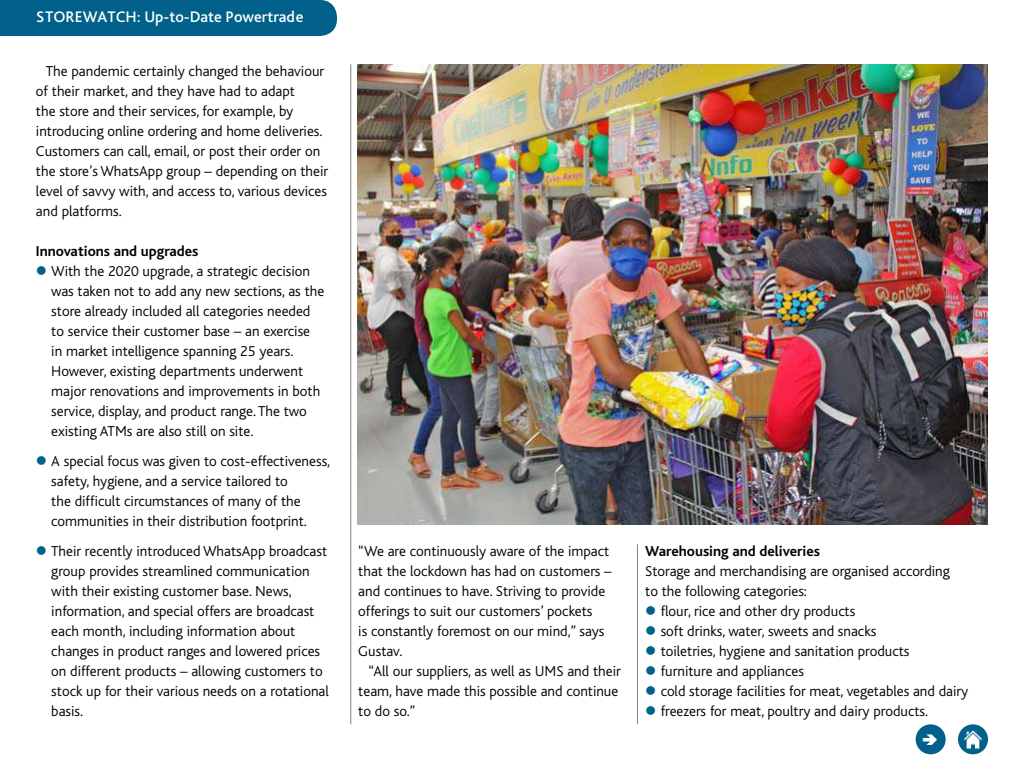
<style>
.page{position:relative;width:1024px;height:768px;background:#fff}
.page>*{position:absolute;margin:0;border:0;box-sizing:border-box;transform-origin:0 0}
.t1{font:500 16px "Bliss Pro";color:#fff}
.t2{font:300 15px/20px "Bliss";color:#000}
.t3{font:700 15px "Bliss";color:#000}
.s1{color:#02618a}
</style>
<div class="page">
<div style="left:0;top:0;width:337px;height:36px;background:#02618a"></div>
<hr style="left:351px;top:64px;width:1px;height:660px;background:#808285">
<div style="left:916px;top:724px;width:30px;height:30px;background:#02618a;border-radius:50%"></div>
<div style="left:958px;top:724px;width:30px;height:30px;background:#02618a;border-radius:50%"></div>
<img style="left:964px;top:730px;width:18px;height:18px">
<hr style="left:637px;top:544px;width:1px;height:180px;background:#808285">
<img style="left:358px;top:65px;width:630px;height:459px">
<p class="t1" style="left:36px;top:6px;width:269px">STOREWATCH: Up-to-Date Powertrade</p>
<p class="t2" style="left:36px;top:61px;width:294px;text-indent:10px">The pandemic certainly changed the behaviour of their market, and they have had to adapt<br>the store and their services, for example, by introducing online ordering and home deliveries.<br>Customers can call, email, or post their order on the store’s WhatsApp group – depending on their level of savvy with, and access to, various devices and platforms.</p>
<p class="t3" style="left:36px;top:243px;width:164px">Innovations and upgrades</p>
<p class="t2" style="left:51px;top:261px;width:274px;text-indent:-15px"><span class="s1">●</span> With the 2020 upgrade, a strategic decision was taken not to add any new sections, as the store already included all categories needed to service their customer base – an exercise in market intelligence spanning 25 years.<br>However, existing departments underwent major renovations and improvements in both service, display, and product range. The two existing ATMs are also still on site.</p>
<p class="t2" style="left:51px;top:451px;width:280px;text-indent:-15px"><span class="s1">●</span> A special focus was given to cost-effectiveness, safety, hygiene, and a service tailored to<br>the difficult circumstances of many of the communities in their distribution footprint.</p>
<p class="t2" style="left:51px;top:541px;width:279px;text-indent:-15px"><span class="s1">●</span> Their recently introduced WhatsApp broadcast group provides streamlined communication with their existing customer base. News, information, and special offers are broadcast each month, including information about changes in product ranges and lowered prices on different products – allowing customers to stock up for their various needs on a rotational basis.</p>
<p class="t2" style="left:358px;top:541px;width:255px">“We are continuously aware of the impact that the lockdown has had on customers – and continues to have. Striving to provide offerings to suit our customers’ pockets<br>is constantly foremost on our mind,” says Gustav.</p>
<p class="t2" style="left:358px;top:661px;width:264px;text-indent:10px">“All our suppliers, as well as UMS and their team, have made this possible and continue to do so.”</p>
<p class="t3" style="left:645px;top:543px;width:176px">Warehousing and deliveries</p>
<p class="t2" style="left:645px;top:561px;width:306px">Storage and merchandising are organised according to the following categories:</p>
<p class="t2" style="left:645px;top:601px;width:212px"><span class="s1">●</span> flour, rice and other dry products</p>
<p class="t2" style="left:645px;top:621px;width:233px"><span class="s1">●</span> soft drinks, water, sweets and snacks</p>
<p class="t2" style="left:645px;top:641px;width:266px"><span class="s1">●</span> toiletries, hygiene and sanitation products</p>
<p class="t2" style="left:645px;top:661px;width:160px"><span class="s1">●</span> furniture and appliances</p>
<p class="t2" style="left:645px;top:681px;width:325px"><span class="s1">●</span> cold storage facilities for meat, vegetables and dairy</p>
<p class="t2" style="left:645px;top:701px;width:284px"><span class="s1">●</span> freezers for meat, poultry and dairy products.</p>
</div>
